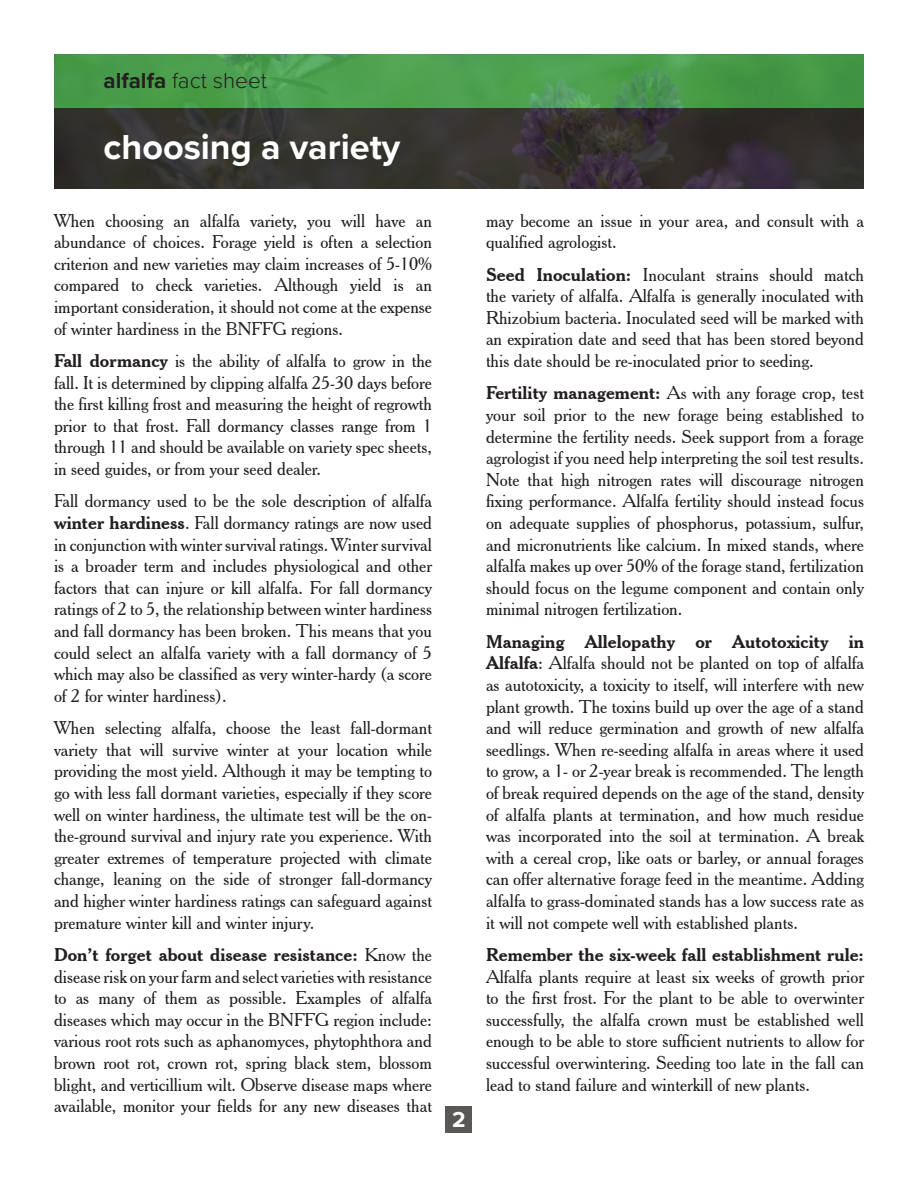
<style>
.page{position:relative;width:918px;height:1188px;background:#fff}
.page>*{position:absolute;margin:0;border:0;box-sizing:border-box;transform-origin:0 0}
.Subheadline{font:700 36px "Proxima Nova";color:#fff}
.Subheadline-2{font:300 22.5px "Proxima Nova";color:#231f20}
.t1{font:700 22.5px "Proxima Nova";color:#fff}
.Paragraph{font:18px/21.6px "Cheltenham BT";color:#231f20;text-align:justify}
.s1{font-weight:700}
</style>
<div class="page">
<svg style="left:54px;top:54px;width:810px;height:54px;fill:#4c9e4d"></svg>
<svg style="left:54px;top:108px;width:810px;height:81px;fill:#35322e"></svg>
<div style="left:446px;top:1106px;width:26px;height:27px;background:#5a5757"></div>
<p class="Subheadline-2" style="left:104px;top:64px;width:165px"><span class="s1">alfalfa</span> fact sheet</p>
<p class="Subheadline" style="left:104px;top:120px;width:298px">choosing a variety</p>
<p class="Paragraph" style="left:54px;top:209px;width:380px">When choosing an alfalfa variety, you will have an abundance of choices. Forage yield is often a selection criterion and new varieties may claim increases of 5-10% compared to check varieties. Although yield is an important consideration, it should not come at the expense of winter hardiness in the BNFFG regions.</p>
<p class="Paragraph" style="left:54px;top:350px;width:380px"><span class="s1">Fall dormancy</span> is the ability of alfalfa to grow in the fall. It is determined by clipping alfalfa 25-30 days before the first killing frost and measuring the height of regrowth prior to that frost. Fall dormancy classes range from 1 through 11 and should be available on variety spec sheets, in seed guides, or from your seed dealer.</p>
<p class="Paragraph" style="left:54px;top:490px;width:380px">Fall dormancy used to be the sole description of alfalfa <span class="s1">winter hardiness</span>. Fall dormancy ratings are now used in conjunction with winter survival ratings. Winter survival is a broader term and includes physiological and other factors that can injure or kill alfalfa. For fall dormancy ratings of 2 to 5, the relationship between winter hardiness and fall dormancy has been broken. This means that you could select an alfalfa variety with a fall dormancy of 5 which may also be classified as very winter-hardy (a score of 2 for winter hardiness).</p>
<p class="Paragraph" style="left:54px;top:717px;width:380px">When selecting alfalfa, choose the least fall-dormant variety that will survive winter at your location while providing the most yield. Although it may be tempting to go with less fall dormant varieties, especially if they score well on winter hardiness, the ultimate test will be the on&shy;the-ground survival and injury rate you experience. With greater extremes of temperature projected with climate change, leaning on the side of stronger fall-dormancy and higher winter hardiness ratings can safeguard against premature winter kill and winter injury.</p>
<p class="Paragraph" style="left:54px;top:944px;width:380px"><span class="s1">Don’t forget about disease resistance:</span> Know the disease risk on your farm and select varieties with resistance to as many of them as possible. Examples of alfalfa diseases which may occur in the BNFFG region include: various root rots such as aphanomyces, phytophthora and brown root rot, crown rot, spring black stem, blossom blight, and verticillium wilt. Observe disease maps where available, monitor your fields for any new diseases that</p>
<p class="t1" style="left:452px;top:1103px;width:15px">2</p>
<p class="Paragraph" style="left:486px;top:209px;width:380px">may become an issue in your area, and consult with a qualified agrologist.</p>
<p class="Paragraph" style="left:486px;top:263px;width:380px"><span class="s1">Seed Inoculation:</span> Inoculant strains should match the variety of alfalfa. Alfalfa is generally inoculated with Rhizobium bacteria. Inoculated seed will be marked with an expiration date and seed that has been stored beyond this date should be re-inoculated prior to seeding.</p>
<p class="Paragraph" style="left:486px;top:382px;width:380px"><span class="s1">Fertility management:</span> As with any forage crop, test your soil prior to the new forage being established to determine the fertility needs. Seek support from a forage agrologist if you need help interpreting the soil test results.<br>Note that high nitrogen rates will discourage nitrogen fixing performance. Alfalfa fertility should instead focus on adequate supplies of phosphorus, potassium, sulfur, and micronutrients like calcium. In mixed stands, where alfalfa makes up over 50% of the forage stand, fertilization should focus on the legume component and contain only minimal nitrogen fertilization.</p>
<p class="Paragraph" style="left:486px;top:631px;width:380px"><span class="s1">Managing Allelopathy or Autotoxicity in Alfalfa</span>: Alfalfa should not be planted on top of alfalfa as autotoxicity, a toxicity to itself, will interfere with new plant growth. The toxins build up over the age of a stand and will reduce germination and growth of new alfalfa seedlings. When re-seeding alfalfa in areas where it used to grow, a 1- or 2-year break is recommended. The length of break required depends on the age of the stand, density of alfalfa plants at termination, and how much residue was incorporated into the soil at termination. A break with a cereal crop, like oats or barley, or annual forages can offer alternative forage feed in the meantime. Adding alfalfa to grass-dominated stands has a low success rate as it will not compete well with established plants.</p>
<p class="Paragraph" style="left:486px;top:944px;width:380px"><span class="s1">Remember the six-week fall establishment rule:<br></span>Alfalfa plants require at least six weeks of growth prior to the first frost. For the plant to be able to overwinter successfully, the alfalfa crown must be established well enough to be able to store sufficient nutrients to allow for successful overwintering. Seeding too late in the fall can lead to stand failure and winterkill of new plants.</p>
</div>
